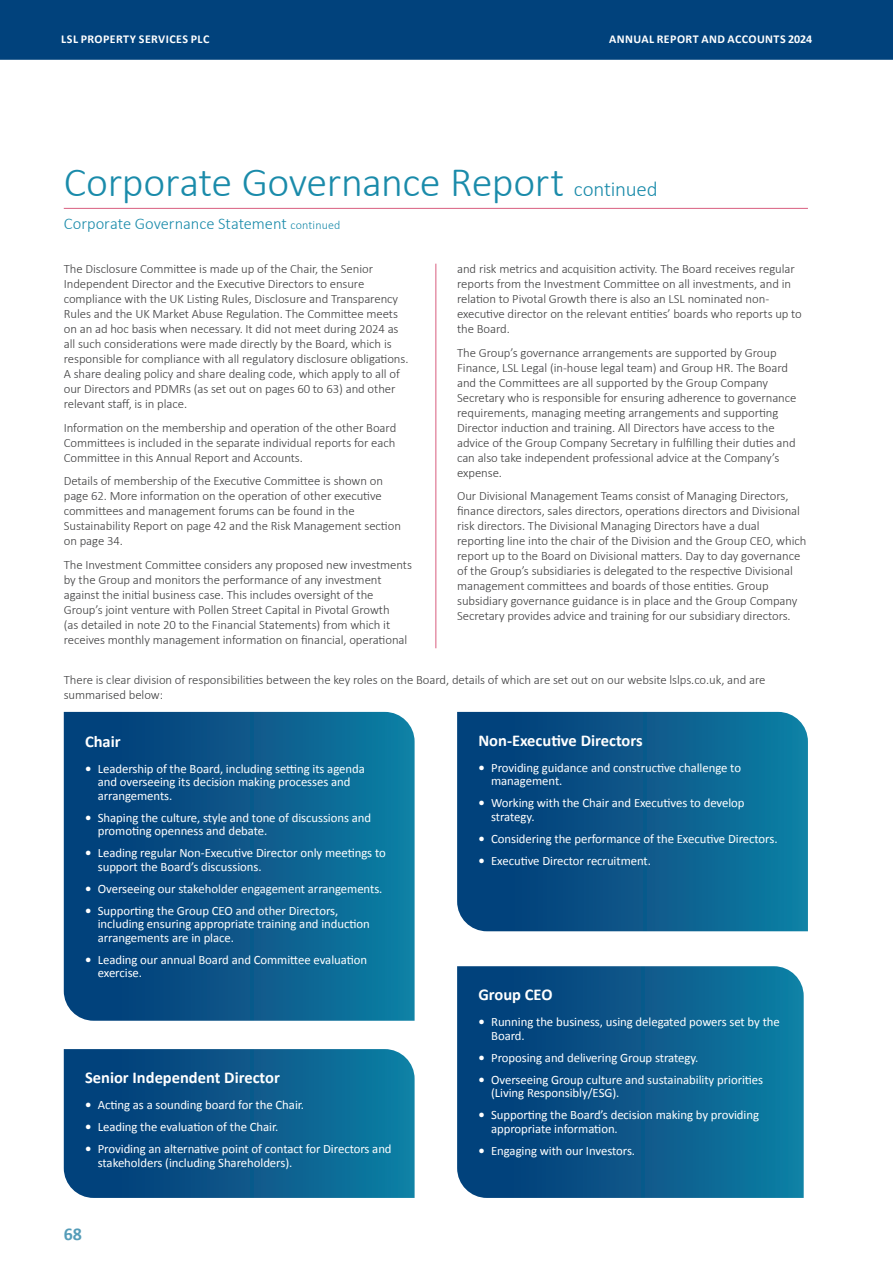
<style>
.page{position:relative;width:893px;height:1263px;background:#fff}
.page>*{position:absolute;margin:0;border:0;box-sizing:border-box;transform-origin:0 0}
.t1{font:300 42px "Calibri";letter-spacing:-.01em;color:#1a8baa}
.t2{font:700 18px "Calibri";color:#549cb8}
.t3{font:700 16.5px "Calibri";color:#fff}
.t4{font:300 16.5px "Calibri";letter-spacing:-.005em;color:#1a8baa}
.t5{font:300 12.75px/15px "Calibri";letter-spacing:-.005em;color:#3e3e3f}
.t6{font:12.75px/13.5px "Calibri";letter-spacing:-.005em;color:#fff}
.t7{font:700 12px "Calibri";letter-spacing:.035em;color:#fff}
.s1{font-size:21px}
.s2{font-size:12px}
.s3{font-weight:700}
</style>
<div class="page">
<div style="left:0;top:0;width:893px;height:60px;background:#01427c"></div>
<hr style="left:436px;top:264px;width:1px;height:384px;background:#d95e7f">
<hr style="left:64px;top:208px;width:744px;height:1px;background:#d95e7f">
<svg style="left:64px;top:712px;width:351px;height:309px;background:#09598a"></svg>
<svg style="left:64px;top:1049px;width:351px;height:149px;background:#0b5a8c"></svg>
<svg style="left:457px;top:966px;width:347px;height:232px;background:#0b5b8c"></svg>
<svg style="left:457px;top:712px;width:351px;height:219px;background:#0a5a8c"></svg>
<p class="t7" style="left:61px;top:30px;width:150px">LSL PROPERTY SERVICES PLC</p>
<p class="t7" style="left:609px;top:30px;width:205px">ANNUAL REPORT AND ACCOUNTS 2024</p>
<h1 class="t1" style="left:64px;top:156px;width:596px">Corporate Governance Report <span class="s1">continued</span></h1>
<p class="t4" style="left:64px;top:214px;width:278px">Corporate Governance Statement <span class="s2">continued</span></p>
<p class="t5" style="left:64px;top:261px;width:346px">The Disclosure Committee is made up of the Chair, the Senior Independent Director and the Executive Directors to ensure compliance with the UK Listing Rules, Disclosure and Transparency Rules and the UK Market Abuse Regulation. The Committee meets on an ad hoc basis when necessary. It did not meet during 2024 as all such considerations were made directly by the Board, which is responsible for compliance with all regulatory disclosure obligations.<br>A share dealing policy and share dealing code, which apply to all of our Directors and PDMRs (as set out on pages 60 to 63) and other relevant staff, is in place.</p>
<p class="t5" style="left:64px;top:420px;width:334px;text-align:justify">Information on the membership and operation of the other Board Committees is included in the separate individual reports for each Committee in this Annual Report and Accounts.</p>
<p class="t5" style="left:64px;top:473px;width:339px">Details of membership of the Executive Committee is shown on page 62. More information on the operation of other executive committees and management forums can be found in the Sustainability Report on page 42 and the Risk Management section on page 34.</p>
<p class="t5" style="left:64px;top:557px;width:350px">The Investment Committee considers any proposed new investments by the Group and monitors the performance of any investment against the initial business case. This includes oversight of the Group’s joint venture with Pollen Street Capital in Pivotal Growth<br>(as detailed in note 20 to the Financial Statements) from which it receives monthly management information on financial, operational</p>
<p class="t5" style="left:457px;top:261px;width:346px">and risk metrics and acquisition activity. The Board receives regular reports from the Investment Committee on all investments, and in relation to Pivotal Growth there is also an LSL nominated non&shy;executive director on the relevant entities’ boards who reports up to the Board.</p>
<p class="t5" style="left:457px;top:345px;width:341px">The Group’s governance arrangements are supported by Group Finance, LSL Legal (in-house legal team) and Group HR. The Board and the Committees are all supported by the Group Company Secretary who is responsible for ensuring adherence to governance requirements, managing meeting arrangements and supporting Director induction and training. All Directors have access to the advice of the Group Company Secretary in fulfilling their duties and can also take independent professional advice at the Company’s expense.</p>
<p class="t5" style="left:457px;top:488px;width:351px">Our Divisional Management Teams consist of Managing Directors, finance directors, sales directors, operations directors and Divisional risk directors. The Divisional Managing Directors have a dual reporting line into the chair of the Division and the Group CEO, which report up to the Board on Divisional matters. Day to day governance of the Group’s subsidiaries is delegated to the respective Divisional management committees and boards of those entities. Group subsidiary governance guidance is in place and the Group Company Secretary provides advice and training for our subsidiary directors.</p>
<p class="t5" style="left:64px;top:672px;width:703px">There is clear division of responsibilities between the key roles on the Board, details of which are set out on our website lslps.co.uk, and are summarised below:</p>
<p class="t3" style="left:85px;top:729px;width:37px">Chair</p>
<p class="t6" style="left:98px;top:761px;width:269px;text-indent:-13px"><span class="s3">•</span> Leadership of the Board, including setting its agenda and overseeing its decision making processes and arrangements.</p>
<p class="t6" style="left:98px;top:810px;width:275px;text-indent:-13px"><span class="s3">•</span> Shaping the culture, style and tone of discussions and promoting openness and debate.</p>
<p class="t6" style="left:98px;top:846px;width:290px;text-indent:-13px"><span class="s3">•</span> Leading regular Non-Executive Director only meetings to support the Board’s discussions.</p>
<p class="t6" style="left:85px;top:882px;width:299px"><span class="s3">•</span> Overseeing our stakeholder engagement arrangements.</p>
<p class="t6" style="left:98px;top:904px;width:274px;text-indent:-13px"><span class="s3">•</span> Supporting the Group CEO and other Directors, including ensuring appropriate training and induction arrangements are in place.</p>
<p class="t6" style="left:98px;top:953px;width:271px;text-indent:-13px"><span class="s3">•</span> Leading our annual Board and Committee evaluation exercise.</p>
<p class="t3" style="left:85px;top:1065px;width:196px">Senior Independent Director</p>
<p class="t6" style="left:85px;top:1098px;width:221px"><span class="s3">•</span> Acting as a sounding board for the Chair.</p>
<p class="t6" style="left:85px;top:1120px;width:195px"><span class="s3">•</span> Leading the evaluation of the Chair.</p>
<p class="t6" style="left:98px;top:1142px;width:295px;text-indent:-13px"><span class="s3">•</span> Providing an alternative point of contact for Directors and stakeholders (including Shareholders).</p>
<h2 class="t2" style="left:64px;top:1221px;width:20px">68</h2>
<p class="t3" style="left:478px;top:728px;width:166px">Non-Executive Directors</p>
<p class="t6" style="left:491px;top:760px;width:251px;text-indent:-13px"><span class="s3">•</span> Providing guidance and constructive challenge to management.</p>
<p class="t6" style="left:491px;top:796px;width:255px;text-indent:-13px"><span class="s3">•</span> Working with the Chair and Executives to develop strategy.</p>
<p class="t6" style="left:478px;top:831px;width:301px"><span class="s3">•</span> Considering the performance of the Executive Directors.</p>
<p class="t6" style="left:478px;top:853px;width:174px"><span class="s3">•</span> Executive Director recruitment.</p>
<p class="t3" style="left:478px;top:983px;width:76px">Group CEO</p>
<p class="t6" style="left:491px;top:1015px;width:290px;text-indent:-13px"><span class="s3">•</span> Running the business, using delegated powers set by the<br>Board.</p>
<p class="t6" style="left:478px;top:1050px;width:222px"><span class="s3">•</span> Proposing and delivering Group strategy.</p>
<p class="t6" style="left:491px;top:1072px;width:274px;text-indent:-13px"><span class="s3">•</span> Overseeing Group culture and sustainability priorities (Living Responsibly/ESG).</p>
<p class="t6" style="left:491px;top:1108px;width:269px;text-indent:-13px"><span class="s3">•</span> Supporting the Board’s decision making by providing appropriate information.</p>
<p class="t6" style="left:478px;top:1143px;width:158px"><span class="s3">•</span> Engaging with our Investors.</p>
</div>
